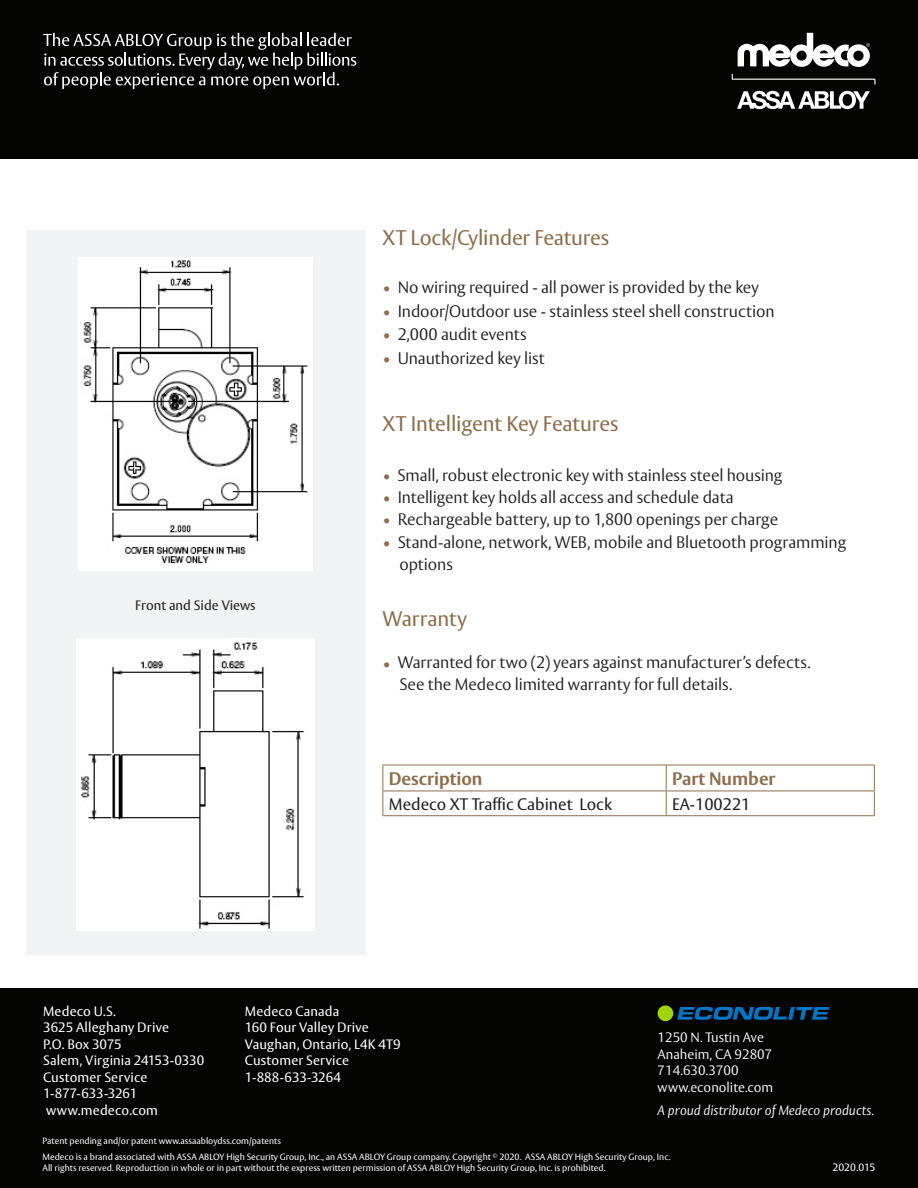
<style>
.page{position:relative;width:918px;height:1188px;background:#fff}
.page>*{position:absolute;margin:0;border:0;box-sizing:border-box;transform-origin:0 0}
.Product_Name{font:21px "ASSA Vesta";letter-spacing:-.005em;color:#8f6e4c}
.Bullets_2{font:21px "ASSA Vesta";letter-spacing:-.01em;color:#8f6e4c}
.Subhead_2{font:21px "ASSA Vesta";letter-spacing:-.005em;color:#8f6e4c}
.t1{font:700 18px "ASSA Vesta";color:#8f6e4c}
.Bullets_2-2{font:300 16.5px "ASSA Vesta";letter-spacing:-.005em;color:#231f20}
.t2{font:16.5px "ASSA Vesta";color:#231f20}
.t3{font:13.5px "ASSA Vesta";letter-spacing:.01em;color:#fff}
.t4{font:300 13.5px "ASSA Vesta";color:#fff}
.t5{font:italic 300 13.5px "ASSA Vesta";color:#fff}
.t6{font:13.5px "ASSA Vesta";color:#231f20}
.t7{font:13.5px "ASSA Vesta";letter-spacing:-.01em;color:#fff}
.Headline_Text_Top_Ba{font:10.5px "ASSA Vesta";letter-spacing:-.01em;color:#fff}
.t8{font:9px "ASSA Vesta";color:#fff}
.s1{color:#8f6e4c}
</style>
<div class="page">
<div style="left:26px;top:231px;width:339px;height:724px;background:#f2f3f4"></div>
<img style="left:78px;top:257px;width:235px;height:314px">
<img style="left:77px;top:639px;width:237px;height:292px">
<div style="left:0;top:988px;width:918px;height:200px;background:#040503"></div>
<div style="left:0;top:0;width:918px;height:159px;background:#040503"></div>
<svg style="left:732px;top:74px;width:143px;height:11px"></svg>
<svg style="left:737px;top:91px;width:133px;height:18px"></svg>
<svg style="left:738px;top:33px;width:132px;height:34px"></svg>
<svg style="left:43px;top:33px;width:313px;height:56px"></svg>
<hr style="left:383px;top:765px;width:283px;height:1px;background:#8f6e4c">
<hr style="left:666px;top:765px;width:209px;height:1px;background:#8f6e4c">
<hr style="left:383px;top:791px;width:283px;height:1px;background:#8f6e4c">
<svg style="left:383px;top:765px;width:1px;height:50px"></svg>
<hr style="left:666px;top:791px;width:209px;height:1px;background:#8f6e4c">
<svg style="left:666px;top:765px;width:1px;height:50px"></svg>
<svg style="left:874px;top:765px;width:1px;height:50px"></svg>
<hr style="left:383px;top:815px;width:283px;height:1px;background:#8f6e4c">
<hr style="left:666px;top:815px;width:209px;height:1px;background:#8f6e4c">
<svg style="left:677px;top:1007px;width:152px;height:13px"></svg>
<div style="left:658px;top:1005px;width:15px;height:16px;background:#a2d40a;border-radius:50%"></div>
<p class="t6" style="left:135px;top:597px;width:122px">Front and Side Views</p>
<p class="Bullets_2" style="left:383px;top:225px;width:228px">XT Lock/Cylinder Features</p>
<p class="Bullets_2-2" style="left:383px;top:277px;width:378px"><span class="s1">•</span> No wiring required - all power is provided by the key</p>
<p class="Bullets_2-2" style="left:383px;top:301px;width:394px"><span class="s1">•</span> Indoor/Outdoor use - stainless steel shell construction</p>
<p class="Bullets_2-2" style="left:383px;top:325px;width:146px"><span class="s1">•</span> 2,000 audit events</p>
<p class="Bullets_2-2" style="left:383px;top:349px;width:164px"><span class="s1">•</span> Unauthorized key list</p>
<p class="Product_Name" style="left:383px;top:411px;width:238px">XT Intelligent Key Features</p>
<p class="Bullets_2-2" style="left:383px;top:465px;width:401px"><span class="s1">•</span> Small, robust electronic key with stainless steel housing</p>
<p class="Bullets_2-2" style="left:383px;top:488px;width:353px"><span class="s1">•</span> Intelligent key holds all access and schedule data</p>
<p class="Bullets_2-2" style="left:383px;top:510px;width:397px"><span class="s1">•</span> Rechargeable battery, up to 1,800 openings per charge</p>
<p class="Bullets_2-2" style="left:383px;top:532px;width:465px"><span class="s1">•</span> Stand-alone, network, WEB, mobile and Bluetooth programming</p>
<p class="Bullets_2-2" style="left:399px;top:554px;width:55px">options</p>
<p class="Subhead_2" style="left:383px;top:606px;width:86px">Warranty</p>
<p class="Bullets_2-2" style="left:383px;top:652px;width:430px"><span class="s1">•</span> Warranted for two (2) years against manufacturer’s defects.</p>
<p class="Bullets_2-2" style="left:399px;top:675px;width:334px">See the Medeco limited warranty for full details.</p>
<p class="t1" style="left:389px;top:768px;width:95px">Description</p>
<p class="t1" style="left:672px;top:768px;width:105px">Part Number</p>
<p class="t2" style="left:389px;top:794px;width:225px">Medeco XT Traffic Cabinet Lock</p>
<p class="t2" style="left:672px;top:794px;width:80px">EA-100221</p>
<p class="t3" style="left:43px;top:1003px;width:74px">Medeco U.S.</p>
<p class="t3" style="left:43px;top:1020px;width:127px">3625 Alleghany Drive</p>
<p class="t3" style="left:43px;top:1036px;width:80px">P.O. Box 3075</p>
<p class="t3" style="left:43px;top:1053px;width:163px">Salem, Virginia 24153-0330</p>
<p class="t3" style="left:43px;top:1069px;width:106px">Customer Service</p>
<p class="t7" style="left:43px;top:1086px;width:96px">1-877-633-3261</p>
<p class="t3" style="left:46px;top:1102px;width:114px">www.medeco.com</p>
<p class="t3" style="left:245px;top:1003px;width:96px">Medeco Canada</p>
<p class="t3" style="left:245px;top:1020px;width:125px">160 Four Valley Drive</p>
<p class="t3" style="left:245px;top:1036px;width:157px">Vaughan, Ontario, L4K 4T9</p>
<p class="t3" style="left:245px;top:1053px;width:106px">Customer Service</p>
<p class="t3" style="left:245px;top:1069px;width:98px">1-888-633-3264</p>
<p class="t4" style="left:658px;top:1029px;width:108px">1250 N. Tustin Ave</p>
<p class="t4" style="left:658px;top:1046px;width:116px">Anaheim, CA 92807</p>
<p class="t4" style="left:658px;top:1062px;width:83px">714.630.3700</p>
<p class="t4" style="left:658px;top:1079px;width:117px">www.econolite.com</p>
<p class="t5" style="left:658px;top:1102px;width:218px">A proud distributor of Medeco products.</p>
<p class="t8" style="left:43px;top:1135px;width:240px">Patent pending and/or patent www.assaabloydss.com/patents</p>
<p class="t8" style="left:43px;top:1152px;width:630px">Medeco is a brand associated with ASSA ABLOY High Security Group, Inc., an ASSA ABLOY Group company. Copyright <sup>©</sup> 2020. ASSA ABLOY High Security Group, Inc.</p>
<p class="t8" style="left:43px;top:1162px;width:565px">All rights reserved. Reproduction in whole or in part without the express written permission of ASSA ABLOY High Security Group, Inc. is prohibited.</p>
<p class="Headline_Text_Top_Ba" style="left:833px;top:1161px;width:44px">2020.015</p>
</div>
